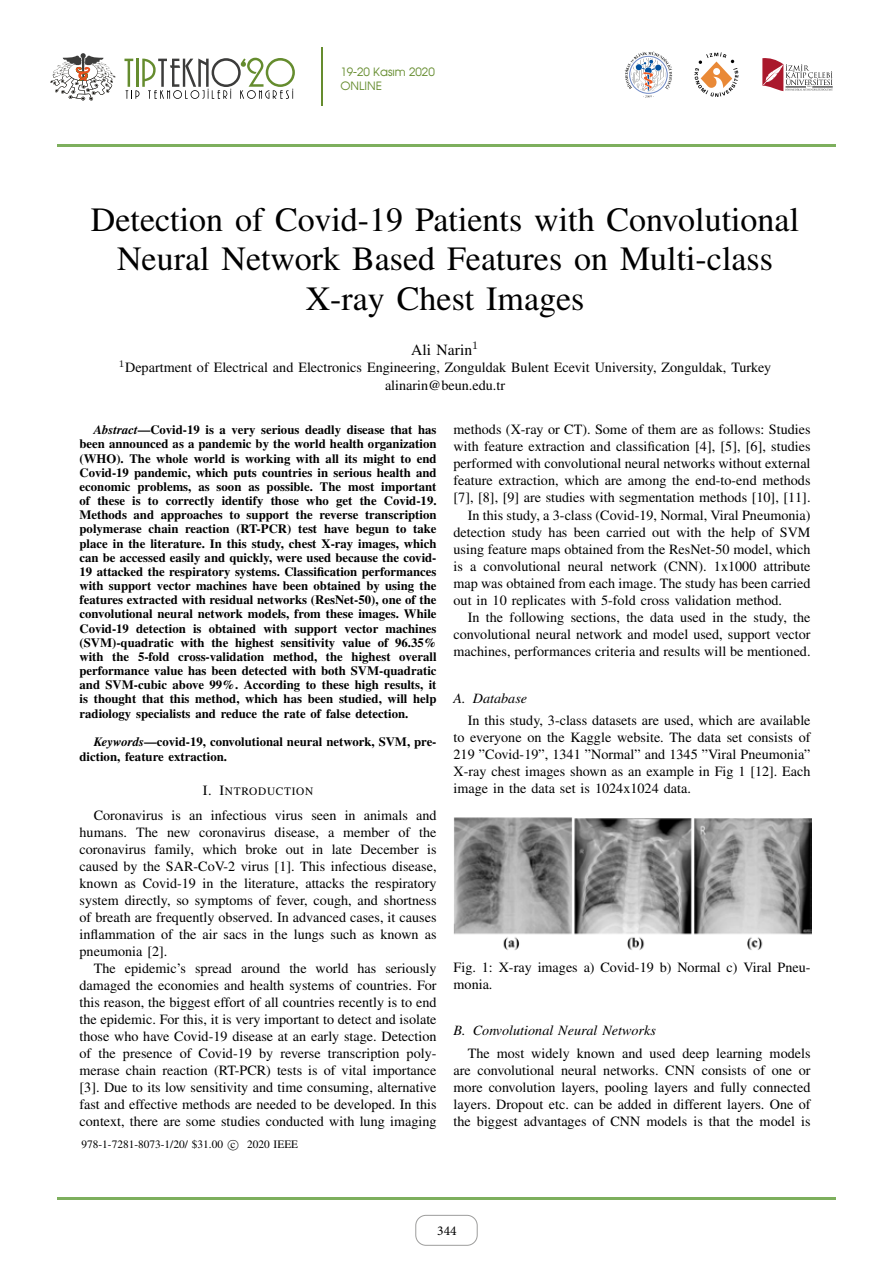
<style>
.page{position:relative;width:893px;height:1263px;background:#fff}
.page>*{position:absolute;margin:0;border:0;box-sizing:border-box;transform-origin:0 0}
.t1{font:34.05px/39.6px "Nimbus Rom No 9 L";color:#000;text-align:center}
.t2{font:15.6px "Nimbus Rom No 9 L";color:#000}
.t3{font:14.1px/17px "Nimbus Rom No 9 L";color:#000;text-align:justify}
.t4{font:italic 14.1px "Nimbus Rom No 9 L";color:#000}
.t5{font:13.5px "Minion Pro";color:#000}
.t6{font:500 12.75px/14.1px "Nimbus Rom No 9 L";color:#000;text-align:justify}
.t7{font:11.55px/13.8px "Avalon Plain";color:#658c2e}
.t8{font:11.4px "Nimbus Rom No 9 L";color:#000}
.t9{font:11.4px "Nimbus Rom No 9 L";letter-spacing:.06em;color:#000}
.s1{font-style:italic}
.s2{font-size:14.1px}
</style>
<div class="page">
<div style="left:416px;top:1215px;width:61px;height:30px;border:1px solid #9d9d9c;border-radius:10px"></div>
<hr style="left:57px;top:1197px;width:779px;height:2px;background:#7daf5d">
<hr style="left:57px;top:145px;width:779px;height:2px;background:#7daf5d">
<svg style="left:50px;top:53px;width:65px;height:48px"></svg>
<svg style="left:124px;top:58px;width:171px;height:41px"></svg>
<svg style="left:625px;top:52px;width:47px;height:46px"></svg>
<svg style="left:762px;top:58px;width:71px;height:33px"></svg>
<svg style="left:694px;top:52px;width:44px;height:45px"></svg>
<hr style="left:321px;top:47px;width:2px;height:58px;background:#658c2e">
<img style="left:454px;top:817px;width:358px;height:133px">
<p class="t7" style="left:340px;top:65px;width:96px">19-20 Kasım 2020<br>ONLINE</p>
<h1 class="t1" style="left:91px;top:200px;width:710px">Detection of Covid-19 Patients with Convolutional<br>Neural Network Based Features on Multi-class<br>X-ray Chest Images</h1>
<p class="t2" style="left:411px;top:340px;width:68px">Ali Narin<sup>1</sup></p>
<p class="t3" style="left:119px;top:359px;width:654px;line-height:17.5px;text-align:center"><sup>1</sup>Department of Electrical and Electronics Engineering, Zonguldak Bulent Ecevit University, Zonguldak, Turkey alinarin@beun.edu.tr</p>
<p class="t6" style="left:80px;top:423px;width:358px;text-indent:14px"><span class="s1">Abstract</span>—Covid-19 is a very serious deadly disease that has been announced as a pandemic by the world health organization (WHO). The whole world is working with all its might to end Covid-19 pandemic, which puts countries in serious health and economic problems, as soon as possible. The most important of these is to correctly identify those who get the Covid-19.<br>Methods and approaches to support the reverse transcription polymerase chain reaction (RT-PCR) test have begun to take place in the literature. In this study, chest X-ray images, which can be accessed easily and quickly, were used because the covid-19 attacked the respiratory systems. Classification performances with support vector machines have been obtained by using the features extracted with residual networks (ResNet-50), one of the convolutional neural network models, from these images. While Covid-19 detection is obtained with support vector machines (SVM)-quadratic with the highest sensitivity value of 96.35% with the 5-fold cross-validation method, the highest overall performance value has been detected with both SVM-quadratic and SVM-cubic above 99%. According to these high results, it is thought that this method, which has been studied, will help radiology specialists and reduce the rate of false detection.</p>
<p class="t6" style="left:80px;top:735px;width:358px;text-indent:14px"><span class="s1">Keywords</span>—covid-19, convolutional neural network, SVM, pre&shy;diction, feature extraction.</p>
<p class="t9" style="left:203px;top:785px;width:112px"><span class="s2">I. I</span>NTRODUCTION</p>
<p class="t3" style="left:80px;top:807px;width:358px;text-indent:14px">Coronavirus is an infectious virus seen in animals and humans. The new coronavirus disease, a member of the coronavirus family, which broke out in late December is caused by the SAR-CoV-2 virus [1]. This infectious disease, known as Covid-19 in the literature, attacks the respiratory system directly, so symptoms of fever, cough, and shortness of breath are frequently observed. In advanced cases, it causes inflammation of the air sacs in the lungs such as known as pneumonia [2].</p>
<p class="t3" style="left:80px;top:960px;width:358px;text-indent:14px">The epidemic’s spread around the world has seriously damaged the economies and health systems of countries. For this reason, the biggest effort of all countries recently is to end the epidemic. For this, it is very important to detect and isolate those who have Covid-19 disease at an early stage. Detection of the presence of Covid-19 by reverse transcription poly&shy;merase chain reaction (RT-PCR) tests is of vital importance [3]. Due to its low sensitivity and time consuming, alternative fast and effective methods are needed to be developed. In this context, there are some studies conducted with lung imaging</p>
<p class="t3" style="left:454px;top:421px;width:358px">methods (X-ray or CT). Some of them are as follows: Studies</p>
<p class="t3" style="left:454px;top:438px;width:358px">with feature extraction and classification [4], [5], [6], studies</p>
<p class="t3" style="left:454px;top:455px;width:358px">performed with convolutional neural networks without external</p>
<p class="t3" style="left:454px;top:472px;width:358px">feature extraction, which are among the end-to-end methods</p>
<p class="t3" style="left:454px;top:489px;width:358px">[7], [8], [9] are studies with segmentation methods [10], [11].</p>
<p class="t3" style="left:468px;top:507px;width:344px">In this study, a 3-class (Covid-19, Normal, Viral Pneumonia)</p>
<p class="t3" style="left:454px;top:524px;width:358px">detection study has been carried out with the help of SVM</p>
<p class="t3" style="left:454px;top:541px;width:358px">using feature maps obtained from the ResNet-50 model, which</p>
<p class="t3" style="left:454px;top:558px;width:358px">is a convolutional neural network (CNN). 1x1000 attribute</p>
<p class="t3" style="left:454px;top:574px;width:358px">map was obtained from each image. The study has been carried</p>
<p class="t3" style="left:454px;top:591px;width:330px">out in 10 replicates with 5-fold cross validation method.</p>
<p class="t3" style="left:468px;top:609px;width:344px">In the following sections, the data used in the study, the</p>
<p class="t3" style="left:454px;top:626px;width:358px">convolutional neural network and model used, support vector</p>
<p class="t3" style="left:454px;top:643px;width:358px">machines, performances criteria and results will be mentioned.</p>
<p class="t4" style="left:454px;top:689px;width:75px">A. Database</p>
<p class="t3" style="left:454px;top:712px;width:358px;text-indent:14px">In this study, 3-class datasets are used, which are available to everyone on the Kaggle website. The data set consists of 219 ”Covid-19”, 1341 ”Normal” and 1345 ”Viral Pneumonia” X-ray chest images shown as an example in Fig 1 [12]. Each image in the data set is 1024x1024 data.</p>
<p class="t3" style="left:454px;top:959px;width:358px">Fig. 1: X-ray images a) Covid-19 b) Normal c) Viral Pneu&shy;monia.</p>
<p class="t4" style="left:454px;top:1022px;width:204px">B. Convolutional Neural Networks</p>
<p class="t3" style="left:454px;top:1045px;width:358px;text-indent:14px">The most widely known and used deep learning models are convolutional neural networks. CNN consists of one or more convolution layers, pooling layers and fully connected layers. Dropout etc. can be added in different layers. One of the biggest advantages of CNN models is that the model is</p>
<p class="t8" style="left:82px;top:1138px;width:218px">978-1-7281-8073-1/20/ $31.00 c 2020 IEEE</p>
<p class="t5" style="left:437px;top:1222px;width:21px">344</p>
</div>
